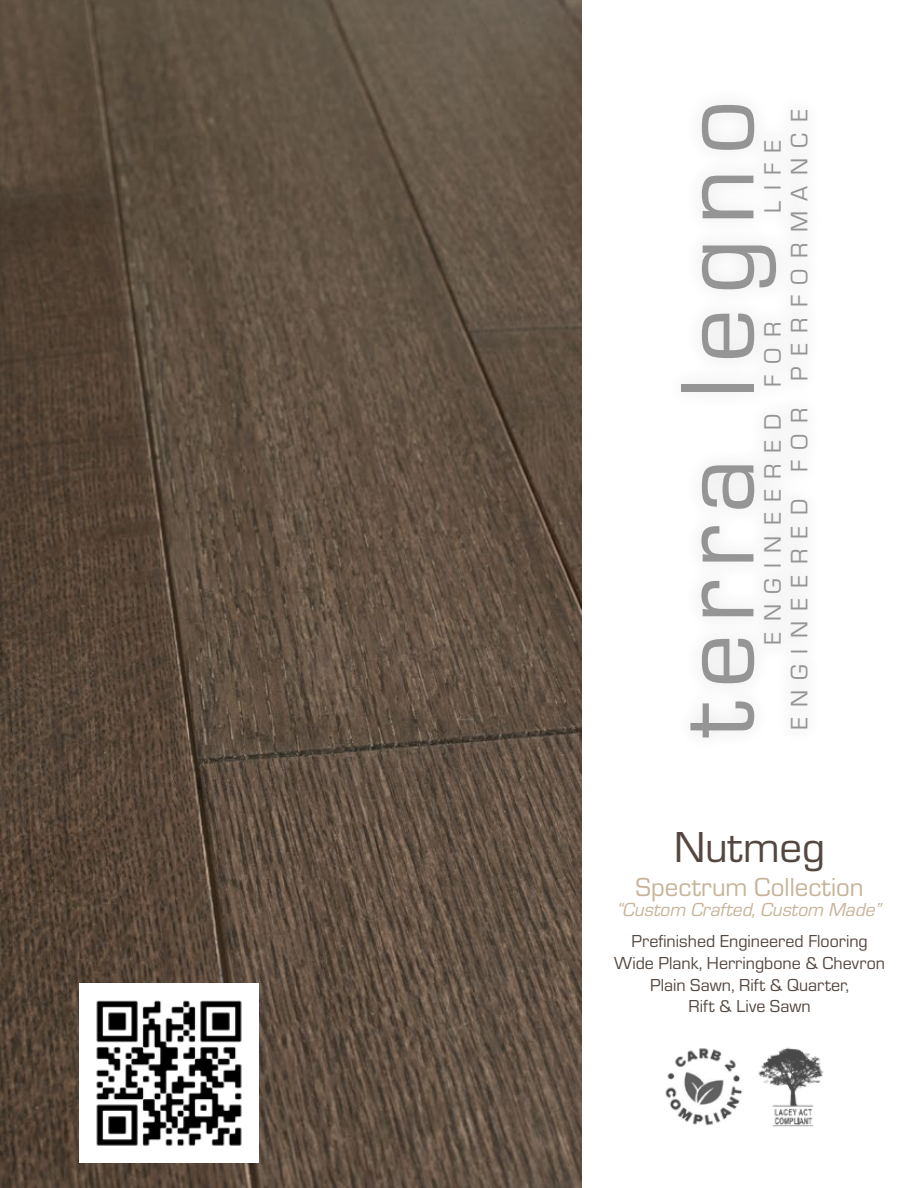
<style>
.page{position:relative;width:918px;height:1188px;background:#fff}
.page>*{position:absolute;margin:0;border:0;box-sizing:border-box;transform-origin:0 0}
.t1{font:108.75px "Eurostile";letter-spacing:.12em;color:#858585}
.t2{font:45px "Eurostile";color:#544740}
.t3{font:27px "Eurostile";color:#c7b399}
.t4{font:24.6px "Eurostile";letter-spacing:.42em;color:#858585}
.t5{font:italic 19.5px "Eurostile";color:#c7b399}
.t6{font:18px/21.6px "Eurostile";color:#544740;text-align:center}
</style>
<div class="page">
<img style="left:0;top:0;width:581px;height:1188px">
<img style="left:80px;top:983px;width:179px;height:179px">
<div style="left:660px;top:84px;width:168px;height:674px;background:#fbfbfb"></div>
<img style="left:758px;top:1047px;width:66px;height:80px">
<img style="left:665px;top:1048px;width:78px;height:78px">
<h1 class="t1" style="left:644px;top:737px;width:639px;rotate:-90deg">terra legno</h1>
<h3 class="t4" style="left:783px;top:730px;width:622px;rotate:-90deg">ENGINEERED FOR PERFORMANCE</h3>
<h3 class="t4" style="left:756px;top:213px;width:74px;rotate:-90deg">LIFE</h3>
<h3 class="t4" style="left:756px;top:645px;width:324px;rotate:-90deg">ENGINEERED FOR</h3>
<h2 class="t2" style="left:674px;top:816px;width:153px">Nutmeg</h2>
<h3 class="t3" style="left:635px;top:869px;width:230px">Spectrum Collection</h3>
<p class="t5" style="left:617px;top:896px;width:266px">“Custom Crafted, Custom Made”</p>
<p class="t6" style="left:614px;top:930px;width:272px">Prefinished Engineered Flooring<br>Wide Plank, Herringbone &amp; Chevron<br>Plain Sawn, Rift &amp; Quarter,<br>Rift &amp; Live Sawn</p>
</div>
